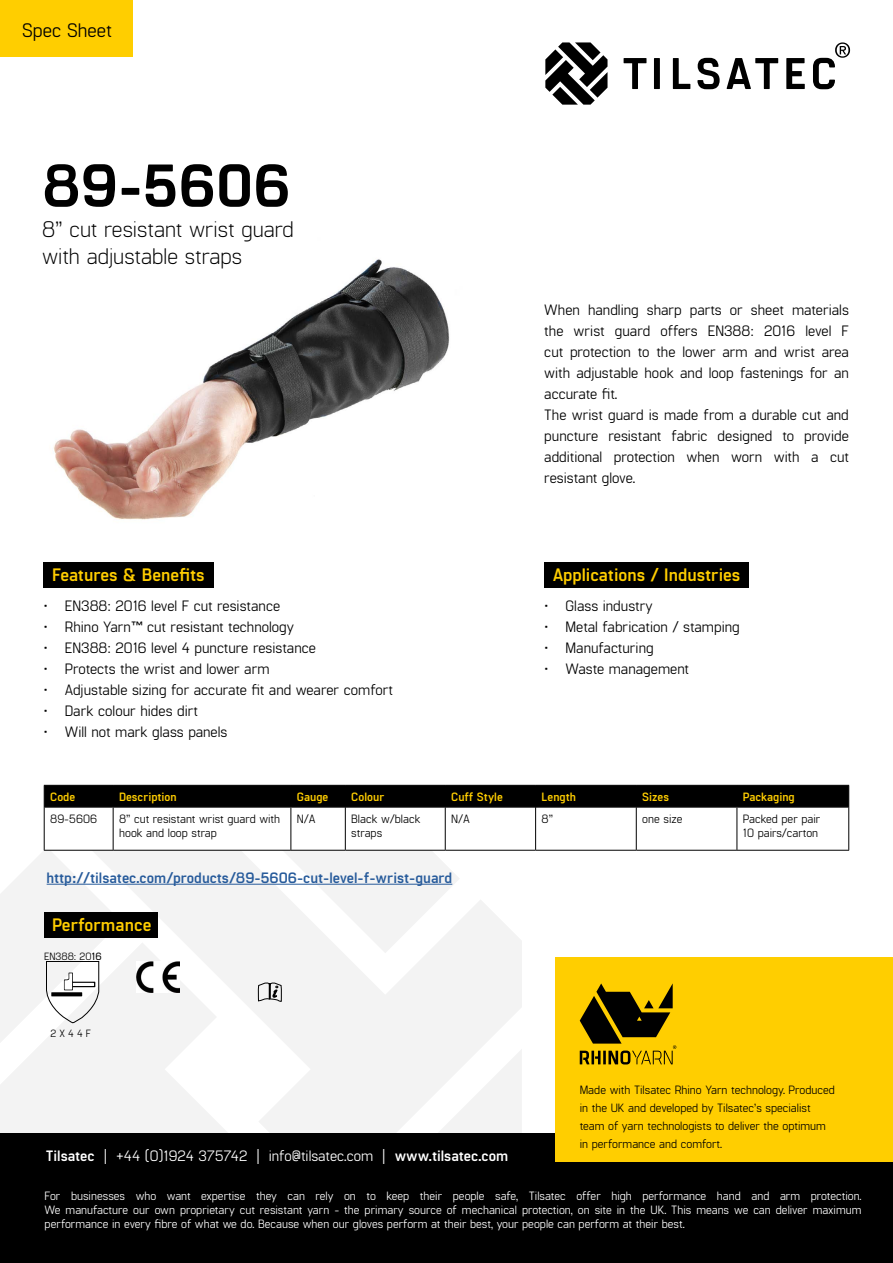
<style>
.page{position:relative;width:893px;height:1263px;background:#fff}
.page>*{position:absolute;margin:0;border:0;box-sizing:border-box;transform-origin:0 0}
.t1{font:800 60px "Manifold CF";color:#000}
.t2{font:300 22.5px/27px "Manifold CF";color:#000}
.t3{font:19.5px "Manifold CF";color:#000}
.t4{font:700 18px "Manifold CF";color:#ffce00}
.t5{font:15px/21px "Manifold CF";color:#000}
.t6{font:15px "Manifold CF";color:#fff}
.t7{font:700 15px "Manifold CF";color:#275b9b}
.t8{font:12px/14.4px "Manifold CF";color:#fff;text-align:justify}
.t9{font:12px/14.4px "Manifold CF";color:#000}
.t10{font:700 12px "Manifold CF";color:#ffce00}
.t11{font:10.5px "Manifold CF";color:#000}
.s1{font-weight:600}
.s2{font-weight:700}
</style>
<div class="page">
<div style="left:44px;top:563px;width:170px;height:25px;background:#000"></div>
<div style="left:545px;top:563px;width:204px;height:25px;background:#000"></div>
<div style="left:0;top:0;width:133px;height:56px;background:#ffce00"></div>
<div style="left:0;top:1133px;width:893px;height:130px;background:#000"></div>
<div style="left:556px;top:957px;width:337px;height:205px;background:#ffce00"></div>
<img style="left:53px;top:259px;width:397px;height:261px">
<svg style="left:624px;top:58px;width:22px;height:31px"></svg>
<div style="left:654px;top:58px;width:6px;height:31px;background:#000"></div>
<svg style="left:697px;top:58px;width:23px;height:31px"></svg>
<svg style="left:786px;top:58px;width:19px;height:31px"></svg>
<svg style="left:673px;top:58px;width:17px;height:31px"></svg>
<svg style="left:726px;top:58px;width:52px;height:31px"></svg>
<svg style="left:545px;top:42px;width:62px;height:63px"></svg>
<svg style="left:813px;top:42px;width:37px;height:47px"></svg>
<svg style="left:0;top:785px;width:849px;height:377px"></svg>
<hr style="left:47px;top:884px;width:405px;height:1px;background:#275b9b">
<h3 class="t3" style="left:22px;top:19px;width:91px">Spec Sheet</h3>
<h1 class="t1" style="left:42px;top:151px;width:250px">89-5606</h1>
<h2 class="t2" style="left:42px;top:216px;width:253px">8” cut resistant wrist guard with adjustable straps</h2>
<p class="t4" style="left:52px;top:564px;width:154px">Features &amp; Benefits</p>
<p class="t5" style="left:44px;top:596px;width:238px">• EN388: 2016 level F cut resistance</p>
<p class="t5" style="left:44px;top:617px;width:252px">• Rhino Yarn™ cut resistant technology</p>
<p class="t5" style="left:44px;top:638px;width:274px">• EN388: 2016 level 4 puncture resistance</p>
<p class="t5" style="left:44px;top:659px;width:227px">• Protects the wrist and lower arm</p>
<p class="t5" style="left:44px;top:680px;width:351px">• Adjustable sizing for accurate fit and wearer comfort</p>
<p class="t5" style="left:44px;top:701px;width:156px">• Dark colour hides dirt</p>
<p class="t5" style="left:44px;top:722px;width:185px">• Will not mark glass panels</p>
<p class="t5" style="left:544px;top:300px;width:306px">When handling sharp parts or sheet materials the wrist guard offers EN388: 2016 level F cut protection to the lower arm and wrist area with adjustable hook and loop fastenings for an accurate fit.<br>The wrist guard is made from a durable cut and puncture resistant fabric designed to provide additional protection when worn with a cut resistant glove.</p>
<p class="t4" style="left:553px;top:564px;width:189px">Applications / Industries</p>
<p class="t5" style="left:544px;top:596px;width:110px">• Glass industry</p>
<p class="t5" style="left:544px;top:617px;width:197px">• Metal fabrication / stamping</p>
<p class="t5" style="left:544px;top:638px;width:111px">• Manufacturing</p>
<p class="t5" style="left:544px;top:659px;width:146px">• Waste management</p>
<p class="t10" style="left:50px;top:790px;width:27px">Code</p>
<p class="t10" style="left:119px;top:790px;width:59px">Description</p>
<p class="t10" style="left:297px;top:790px;width:33px">Gauge</p>
<p class="t10" style="left:351px;top:790px;width:35px">Colour</p>
<p class="t10" style="left:451px;top:790px;width:53px">Cuff Style</p>
<p class="t10" style="left:542px;top:790px;width:36px">Length</p>
<p class="t10" style="left:642px;top:790px;width:28px">Sizes</p>
<p class="t10" style="left:743px;top:790px;width:53px">Packaging</p>
<p class="t9" style="left:50px;top:812px;width:48px">89-5606</p>
<p class="t9" style="left:119px;top:812px;width:163px">8” cut resistant wrist guard with hook and loop strap</p>
<p class="t9" style="left:297px;top:812px;width:20px">N/A</p>
<p class="t9" style="left:351px;top:812px;width:71px">Black w/black straps</p>
<p class="t9" style="left:451px;top:812px;width:20px">N/A</p>
<p class="t9" style="left:542px;top:812px;width:13px">8”</p>
<p class="t9" style="left:642px;top:812px;width:42px">one size</p>
<p class="t9" style="left:743px;top:812px;width:79px">Packed per pair<br>10 pairs/carton</p>
<p class="t7" style="left:47px;top:869px;width:407px">http://tilsatec.com/products/89-5606-cut-level-f-wrist-guard</p>
<p class="t4" style="left:52px;top:914px;width:101px">Performance</p>
<p class="t11" style="left:44px;top:950px;width:59px">EN388: 20<span class="s1">16</span></p>
<p class="t11" style="left:51px;top:1027px;width:42px">2 X 4 4 F</p>
<p class="t9" style="left:580px;top:1081px;width:257px;line-height:18px">Made with Tilsatec Rhino Yarn technology. Produced in the UK and developed by Tilsatec’s specialist team of yarn technologists to deliver the optimum in performance and comfort.</p>
<p class="t6" style="left:46px;top:1147px;width:464px"><span class="s2">Tilsatec</span> | +44 (0)1924 375742 | info@tilsatec.com | <span class="s2">www.tilsatec.com</span></p>
<p class="t8" style="left:45px;top:1189px;width:818px">For businesses who want expertise they can rely on to keep their people safe, Tilsatec offer high performance hand and arm protection.<br>We manufacture our own proprietary cut resistant yarn - the primary source of mechanical protection, on site in the UK. This means we can deliver maximum performance in every fibre of what we do. Because when our gloves perform at their best, your people can perform at their best.</p>
</div>
